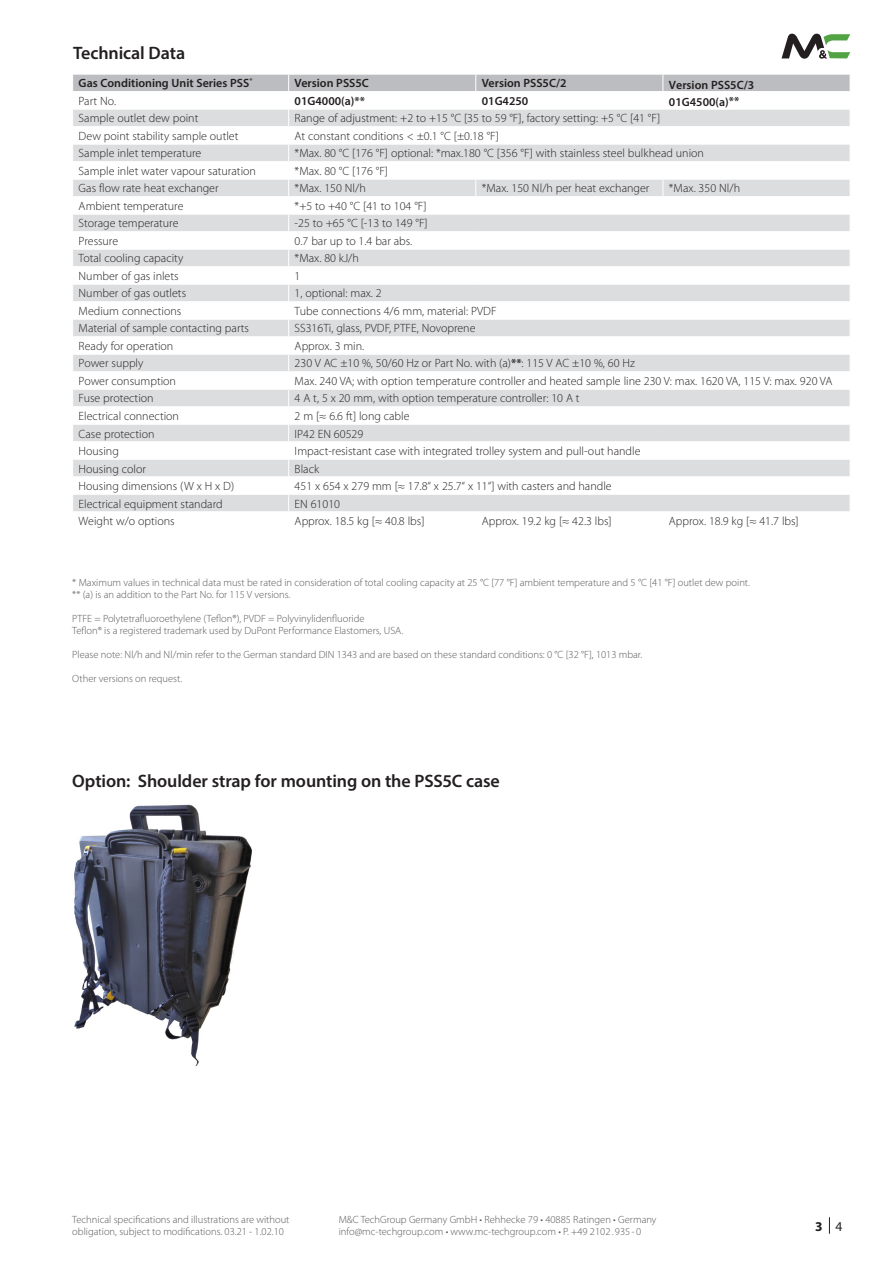
<style>
.page{position:relative;width:893px;height:1263px;background:#fff}
.page>*{position:absolute;margin:0;border:0;box-sizing:border-box;transform-origin:0 0}
._2_-_1_Body_HL{font:600 18px "Myriad Pro";letter-spacing:-.005em;color:#231f20}
.t1{font:700 13.5px "Myriad Pro";color:#231f20}
._2_-_1_Table_Item{font:300 12px "Myriad Pro";color:#231f20}
._2_-_1_Table_HL{font:600 12px "Myriad Pro";color:#231f20}
._2_-_1_Table_Item-2{font:600 12px "Myriad Pro";color:#231f20}
._1_-_4_Footer{font:300 10.5px/12px "Myriad Pro";color:#57585a}
.s1{font-weight:600}
.s2{font-weight:400}
</style>
<div class="page">
<svg style="left:829px;top:1217px;width:1px;height:16px"></svg>
<svg style="left:781px;top:34px;width:69px;height:25px"></svg>
<img style="left:73px;top:804px;width:179px;height:262px">
<svg style="left:73px;top:74px;width:777px;height:438px"></svg>
<p class="_2_-_1_Body_HL" style="left:73px;top:41px;width:114px">Technical Data</p>
<p class="_2_-_1_Table_HL" style="left:79px;top:76px;width:175px">Gas Conditioning Unit Series PSS<sup>®</sup></p>
<p class="_2_-_1_Table_HL" style="left:295px;top:76px;width:76px">Version PSS5C</p>
<p class="_2_-_1_Table_HL" style="left:482px;top:76px;width:86px">Version PSS5C/2</p>
<p class="_2_-_1_Table_HL" style="left:669px;top:77px;width:87px">Version PSS5C/3</p>
<p class="_2_-_1_Table_Item" style="left:79px;top:94px;width:39px">Part No.</p>
<p class="_2_-_1_Table_Item-2" style="left:295px;top:93px;width:72px">01G4000(a)**</p>
<p class="_2_-_1_Table_Item-2" style="left:482px;top:93px;width:48px">01G4250</p>
<p class="_2_-_1_Table_Item-2" style="left:669px;top:95px;width:72px">01G4500(a)**</p>
<p class="_2_-_1_Table_Item" style="left:79px;top:111px;width:121px">Sample outlet dew point</p>
<p class="_2_-_1_Table_Item" style="left:295px;top:111px;width:367px">Range of adjustment: +2 to +15 °C [35 to 59 °F], factory setting: +5 °C [41 °F]</p>
<p class="_2_-_1_Table_Item" style="left:79px;top:129px;width:161px">Dew point stability sample outlet</p>
<p class="_2_-_1_Table_Item" style="left:295px;top:129px;width:206px">At constant conditions &lt; ±0.1 °C [±0.18 °F]</p>
<p class="_2_-_1_Table_Item" style="left:79px;top:146px;width:124px">Sample inlet temperature</p>
<p class="_2_-_1_Table_Item" style="left:295px;top:146px;width:411px">*Max. 80 °C [176 °F] optional: *max.180 °C [356 °F] with stainless steel bulkhead union</p>
<p class="_2_-_1_Table_Item" style="left:79px;top:164px;width:179px">Sample inlet water vapour saturation</p>
<p class="_2_-_1_Table_Item" style="left:295px;top:164px;width:95px">*Max. 80 °C [176 °F]</p>
<p class="_2_-_1_Table_Item" style="left:79px;top:181px;width:141px">Gas flow rate heat exchanger</p>
<p class="_2_-_1_Table_Item" style="left:295px;top:181px;width:73px">*Max. 150 Nl/h</p>
<p class="_2_-_1_Table_Item" style="left:482px;top:181px;width:169px">*Max. 150 Nl/h per heat exchanger</p>
<p class="_2_-_1_Table_Item" style="left:669px;top:181px;width:73px">*Max. 350 Nl/h</p>
<p class="_2_-_1_Table_Item" style="left:79px;top:199px;width:106px">Ambient temperature</p>
<p class="_2_-_1_Table_Item" style="left:295px;top:199px;width:133px">*+5 to +40 °C [41 to 104 °F]</p>
<p class="_2_-_1_Table_Item" style="left:79px;top:216px;width:101px">Storage temperature</p>
<p class="_2_-_1_Table_Item" style="left:295px;top:216px;width:135px">-25 to +65 °C [-13 to 149 °F]</p>
<p class="_2_-_1_Table_Item" style="left:79px;top:234px;width:41px">Pressure</p>
<p class="_2_-_1_Table_Item" style="left:295px;top:234px;width:119px">0.7 bar up to 1.4 bar abs.</p>
<p class="_2_-_1_Table_Item" style="left:79px;top:251px;width:106px">Total cooling capacity</p>
<p class="_2_-_1_Table_Item" style="left:295px;top:251px;width:66px">*Max. 80 kJ/h</p>
<p class="_2_-_1_Table_Item" style="left:79px;top:269px;width:101px">Number of gas inlets</p>
<p class="_2_-_1_Table_Item" style="left:295px;top:269px;width:7px">1</p>
<p class="_2_-_1_Table_Item" style="left:79px;top:286px;width:109px">Number of gas outlets</p>
<p class="_2_-_1_Table_Item" style="left:295px;top:286px;width:89px">1, optional: max. 2</p>
<p class="_2_-_1_Table_Item" style="left:79px;top:304px;width:104px">Medium connections</p>
<p class="_2_-_1_Table_Item" style="left:295px;top:304px;width:203px">Tube connections 4/6 mm, material: PVDF</p>
<p class="_2_-_1_Table_Item" style="left:79px;top:321px;width:172px">Material of sample contacting parts</p>
<p class="_2_-_1_Table_Item" style="left:295px;top:321px;width:182px">SS316Ti, glass, PVDF, PTFE, Novoprene</p>
<p class="_2_-_1_Table_Item" style="left:79px;top:339px;width:96px">Ready for operation</p>
<p class="_2_-_1_Table_Item" style="left:295px;top:339px;width:71px">Approx. 3 min.</p>
<p class="_2_-_1_Table_Item" style="left:79px;top:356px;width:66px">Power supply</p>
<p class="_2_-_1_Table_Item" style="left:295px;top:356px;width:342px">230 V AC ±10 %, 50/60 Hz or Part No. with (a)<span class="s1">**</span>: 115 V AC ±10 %, 60 Hz</p>
<p class="_2_-_1_Table_Item" style="left:79px;top:374px;width:99px">Power consumption</p>
<p class="_2_-_1_Table_Item" style="left:295px;top:374px;width:539px">Max. 240 VA; with option temperature controller and heated sample line 230 V: max. 1620 VA, 115 V: max. 920 VA</p>
<p class="_2_-_1_Table_Item" style="left:79px;top:391px;width:77px">Fuse protection</p>
<p class="_2_-_1_Table_Item" style="left:295px;top:391px;width:286px">4 A t, 5 x 20 mm, with option temperature controller: 10 A t</p>
<p class="_2_-_1_Table_Item" style="left:79px;top:409px;width:102px">Electrical connection</p>
<p class="_2_-_1_Table_Item" style="left:295px;top:409px;width:116px">2 m [≈ 6.6 ft] long cable</p>
<p class="_2_-_1_Table_Item" style="left:79px;top:426px;width:77px">Case protection</p>
<p class="_2_-_1_Table_Item" style="left:295px;top:426px;width:70px">IP42 EN 60529</p>
<p class="_2_-_1_Table_Item" style="left:79px;top:444px;width:42px">Housing</p>
<p class="_2_-_1_Table_Item" style="left:295px;top:444px;width:347px">Impact-resistant case with integrated trolley system and pull-out handle</p>
<p class="_2_-_1_Table_Item" style="left:79px;top:461px;width:69px">Housing color</p>
<p class="_2_-_1_Table_Item" style="left:295px;top:461px;width:26px">Black</p>
<p class="_2_-_1_Table_Item" style="left:79px;top:479px;width:157px">Housing dimensions (W x H x D)</p>
<p class="_2_-_1_Table_Item" style="left:295px;top:479px;width:319px">451 x 654 x 279 mm [≈ 17.8“ x 25.7“ x 11“] with casters and handle</p>
<p class="_2_-_1_Table_Item" style="left:79px;top:496px;width:145px">Electrical equipment standard</p>
<p class="_2_-_1_Table_Item" style="left:295px;top:496px;width:47px">EN 61010</p>
<p class="_2_-_1_Table_Item" style="left:79px;top:514px;width:98px">Weight w/o options</p>
<p class="_2_-_1_Table_Item" style="left:295px;top:514px;width:131px">Approx. 18.5 kg [≈ 40.8 lbs]</p>
<p class="_2_-_1_Table_Item" style="left:482px;top:514px;width:131px">Approx. 19.2 kg [≈ 42.3 lbs]</p>
<p class="_2_-_1_Table_Item" style="left:669px;top:514px;width:131px">Approx. 18.9 kg [≈ 41.7 lbs]</p>
<p class="_1_-_4_Footer" style="left:72px;top:576px;width:679px">* Maximum values in technical data must be rated in consideration of total cooling capacity at 25 °C [77 °F] ambient temperature and 5 °C [41 °F] outlet dew point.</p>
<p class="_1_-_4_Footer" style="left:72px;top:588px;width:220px">** (a) is an addition to the Part No. for 115 V versions.</p>
<p class="_1_-_4_Footer" style="left:72px;top:612px;width:294px">PTFE = Polytetrafluoroethylene (Teflon®), PVDF = Polyvinylidenfluoride</p>
<p class="_1_-_4_Footer" style="left:72px;top:624px;width:332px">Teflon® is a registered trademark used by DuPont Performance Elastomers, USA.</p>
<p class="_1_-_4_Footer" style="left:72px;top:648px;width:572px">Please note: Nl/h and Nl/min refer to the German standard DIN 1343 and are based on these standard conditions: 0 °C [32 °F], 1013 mbar.</p>
<p class="_1_-_4_Footer" style="left:72px;top:672px;width:111px">Other versions on request.</p>
<p class="_2_-_1_Body_HL" style="left:72px;top:770px;width:429px">Option: Shoulder strap for mounting on the PSS5C case</p>
<p class="_1_-_4_Footer" style="left:72px;top:1213px;width:219px">Technical specifications and illustrations are without obligation, subject to modifications. 03.21 - 1.02.10</p>
<p class="_1_-_4_Footer" style="left:339px;top:1213px;width:319px">M&amp;C TechGroup Germany GmbH • Rehhecke 79 • 40885 Ratingen • Germany info@mc-techgroup.com • www.mc-techgroup.com • P. +49 2102 . 935 - 0</p>
<p class="t1" style="left:815px;top:1217px;width:29px">3 <span class="s2">4</span></p>
</div>
